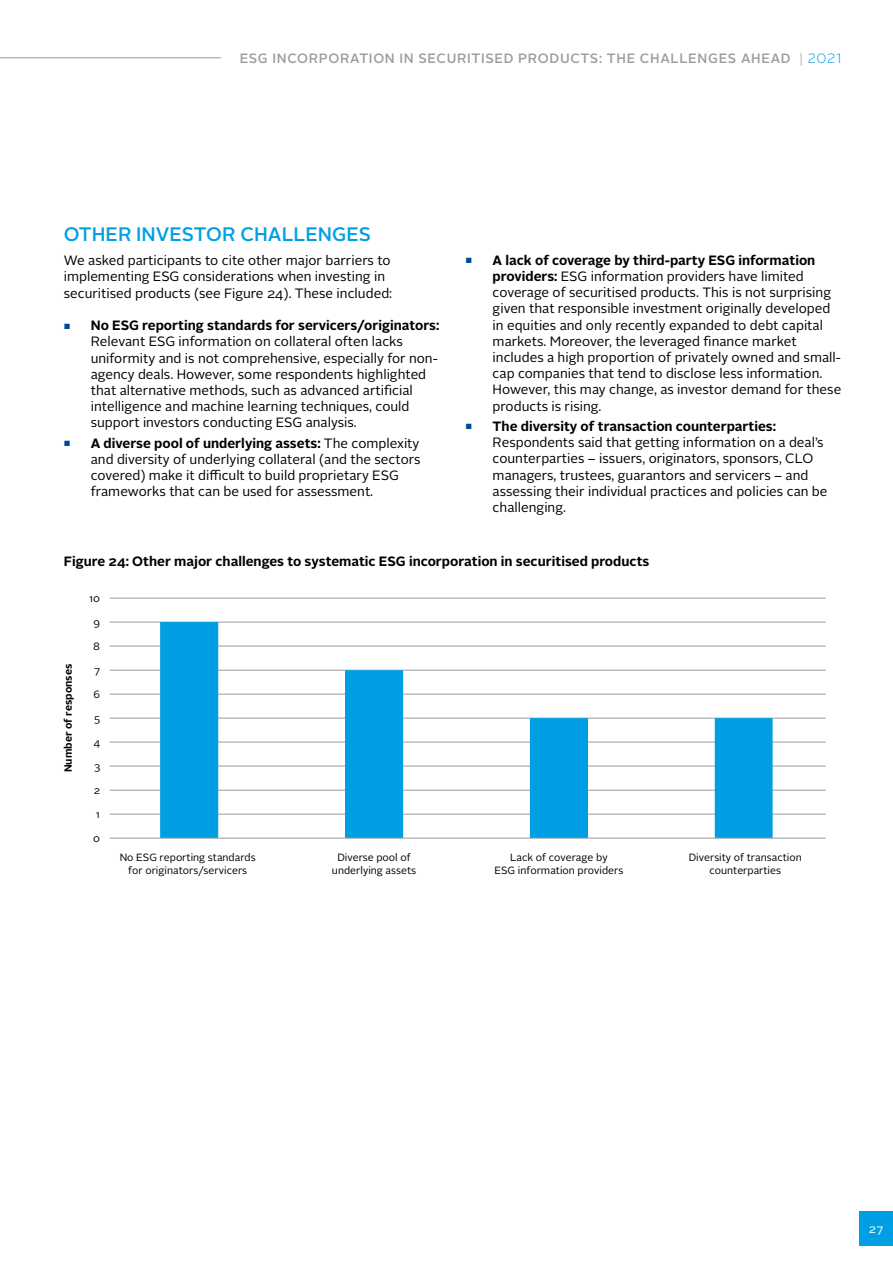
<style>
.page{position:relative;width:893px;height:1263px;background:#fff}
.page>*{position:absolute;margin:0;border:0;box-sizing:border-box;transform-origin:0 0}
.t1{font:500 19.5px "Alright Sans";color:#009fe3}
.t2{font:13.5px/16.2px "Alright Sans";color:#000}
.t3{font:700 13.5px "Alright Sans";color:#000}
.t4{font:500 13.5px "Alright Sans";letter-spacing:.05em;color:#9d9d9c}
.t5{font:12px "Alright Sans";color:#fff}
.t6{font:10.5px/12.6px "Alright Sans";color:#000;text-align:center}
.t7{font:700 10.5px "Alright Sans";color:#000}
.s1{font-weight:300}
.s2{font-weight:300;color:#009fe3}
.s3{font-size:7.5px;color:#00489a}
.s4{font-weight:700}
</style>
<div class="page">
<div style="left:859px;top:1212px;width:34px;height:34px;background:#009fe3"></div>
<hr style="left:0;top:57px;width:221px;height:1px;background:#9d9d9c">
<hr style="left:110px;top:814px;width:716px;height:1px;background:#9d9d9c">
<hr style="left:110px;top:790px;width:716px;height:1px;background:#9d9d9c">
<hr style="left:110px;top:766px;width:716px;height:1px;background:#9d9d9c">
<hr style="left:110px;top:742px;width:716px;height:1px;background:#9d9d9c">
<hr style="left:110px;top:718px;width:716px;height:1px;background:#9d9d9c">
<hr style="left:110px;top:694px;width:716px;height:1px;background:#9d9d9c">
<hr style="left:110px;top:670px;width:716px;height:1px;background:#9d9d9c">
<hr style="left:110px;top:646px;width:716px;height:1px;background:#9d9d9c">
<hr style="left:110px;top:622px;width:716px;height:1px;background:#9d9d9c">
<hr style="left:110px;top:598px;width:716px;height:1px;background:#9d9d9c">
<svg style="left:160px;top:622px;width:613px;height:216px"></svg>
<hr style="left:110px;top:838px;width:716px;height:1px;background:#9d9d9c">
<p class="t4" style="left:240px;top:49px;width:604px">ESG INCORPORATION IN SECURITISED PRODUCTS: THE CHALLENGES AHEAD <span class="s1">|</span> <span class="s2">2021</span></p>
<h1 class="t1" style="left:64px;top:220px;width:309px">OTHER INVESTOR CHALLENGES</h1>
<p class="t2" style="left:64px;top:253px;width:330px">We asked participants to cite other major barriers to implementing ESG considerations when investing in securitised products (see Figure 24). These included:</p>
<p class="t2" style="left:91px;top:317px;width:350px;text-indent:-27px"><span class="s3">■</span> <span class="s4">No ESG reporting standards for servicers/originators:<br></span>Relevant ESG information on collateral often lacks uniformity and is not comprehensive, especially for non&shy;agency deals. However, some respondents highlighted that alternative methods, such as advanced artificial intelligence and machine learning techniques, could support investors conducting ESG analysis.</p>
<p class="t2" style="left:91px;top:435px;width:331px;text-indent:-27px"><span class="s3">■</span> <span class="s4">A diverse pool of underlying assets:</span> The complexity and diversity of underlying collateral (and the sectors covered) make it difficult to build proprietary ESG frameworks that can be used for assessment.</p>
<p class="t2" style="left:493px;top:252px;width:350px;text-indent:-27px"><span class="s3">■</span> <span class="s4">A lack of coverage by third-party ESG information providers:</span> ESG information providers have limited coverage of securitised products. This is not surprising given that responsible investment originally developed in equities and only recently expanded to debt capital markets. Moreover, the leveraged finance market includes a high proportion of privately owned and small&shy;cap companies that tend to disclose less information.<br>However, this may change, as investor demand for these products is rising.</p>
<p class="t2" style="left:493px;top:418px;width:336px;text-indent:-27px"><span class="s3">■</span> <span class="s4">The diversity of transaction counterparties:<br></span>Respondents said that getting information on a deal’s counterparties – issuers, originators, sponsors, CLO managers, trustees, guarantors and servicers – and assessing their individual practices and policies can be challenging.</p>
<p class="t3" style="left:64px;top:552px;width:587px">Figure 24: Other major challenges to systematic ESG incorporation in securitised products</p>
<p class="t6" style="left:89px;top:592px;width:13px">10</p>
<p class="t6" style="left:94px;top:616px;width:8px">9</p>
<p class="t7" style="left:61px;top:772px;width:110px;rotate:-90deg">Number of responses</p>
<p class="t6" style="left:93px;top:640px;width:8px">8</p>
<p class="t6" style="left:94px;top:664px;width:8px">7</p>
<p class="t6" style="left:94px;top:688px;width:8px">6</p>
<p class="t6" style="left:94px;top:712px;width:8px">5</p>
<p class="t6" style="left:93px;top:736px;width:8px">4</p>
<p class="t6" style="left:94px;top:760px;width:8px">3</p>
<p class="t6" style="left:94px;top:784px;width:8px">2</p>
<p class="t6" style="left:96px;top:808px;width:6px">1</p>
<p class="t6" style="left:93px;top:832px;width:8px">0</p>
<p class="t6" style="left:120px;top:851px;width:138px">No ESG reporting standards for originators/servicers</p>
<p class="t6" style="left:332px;top:851px;width:86px">Diverse pool of underlying assets</p>
<p class="t6" style="left:494px;top:851px;width:131px">Lack of coverage by<br>ESG information providers</p>
<p class="t6" style="left:689px;top:851px;width:114px">Diversity of transaction counterparties</p>
<p class="t5" style="left:869px;top:1221px;width:16px">27</p>
</div>
